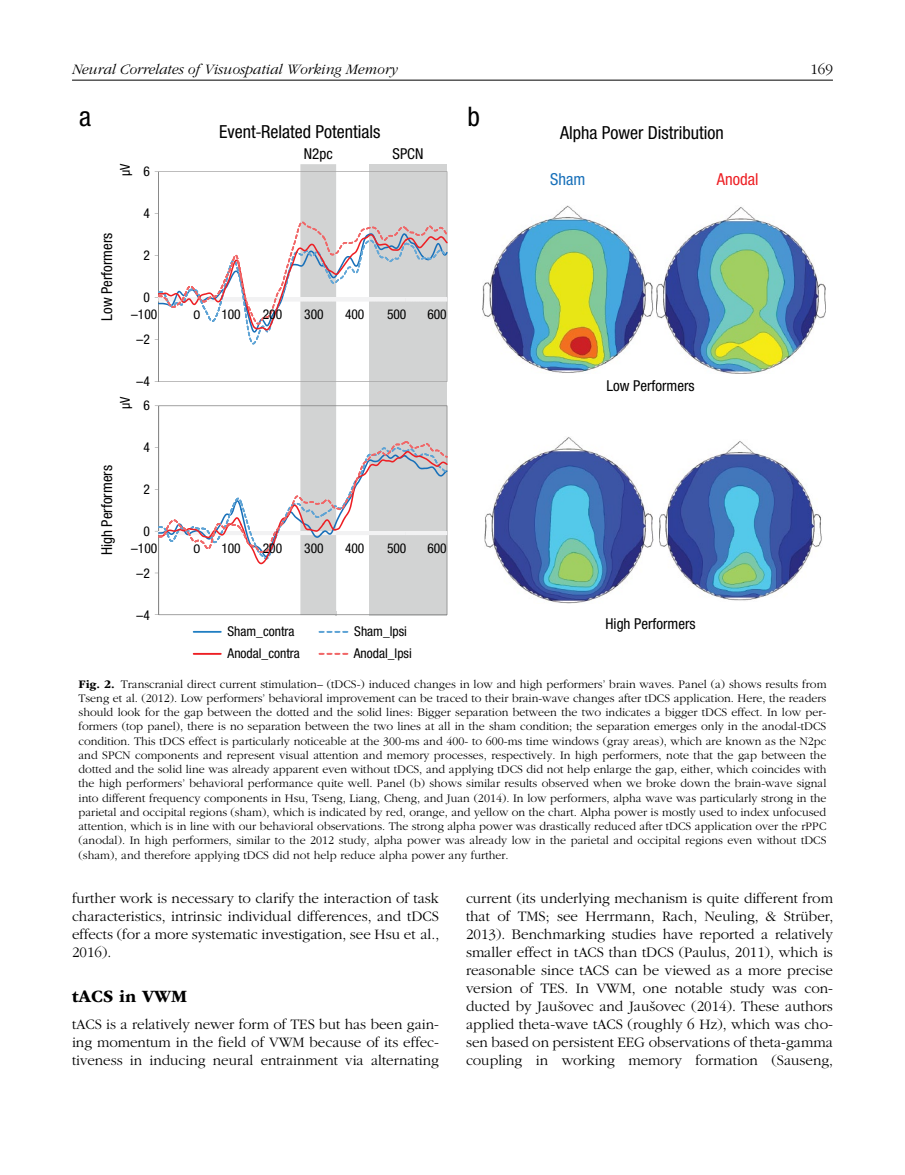
<style>
.page{position:relative;width:905px;height:1175px;background:#fff}
.page>*{position:absolute;margin:0;border:0;box-sizing:border-box;transform-origin:0 0}
.t1{font:condensed 27px "Helvetica Neue LT Std";color:#000}
.t2{font:condensed 18px "Helvetica Neue LT Std";color:#000}
.t3{font:700 18px "ITC Garamond Std";color:#000}
.t4{font:condensed 16.5px "Helvetica Neue LT Std";color:#ed1f24}
.t5{font:condensed 16.5px "Helvetica Neue LT Std";color:#1870b9}
.t6{font:300 15px/18px "ITC Garamond Std";color:#000;text-align:justify}
.t7{font:condensed 15px "Helvetica Neue LT Std";color:#000}
.t8{font:italic 300 15px "ITC Garamond Std";color:#000}
.t9{font:condensed 13.5px/22.2px "Helvetica Neue LT Std";color:#000}
.t10{font:13.5px "Calibri";color:#000}
.t11{font:300 12px/14.2px "ITC Garamond Std";color:#000;text-align:justify}
.s1{font-family:"Myriad Pro";font-stretch:normal}
.s2{font-family:"Calibri";font-stretch:normal}
.s3{font-family:"Helvetica Neue LT Std";font-stretch:condensed}
.s4{font-weight:700}
</style>
<div class="page">
<hr style="left:72px;top:80px;width:760px;height:1px;background:#000">
<img style="left:300px;top:164px;width:36px;height:241px">
<svg style="left:159px;top:405px;width:288px;height:210px"></svg>
<hr style="left:158px;top:406px;width:1px;height:208px;background:#898989">
<svg style="left:155px;top:441px;width:292px;height:123px"></svg>
<img style="left:405px;top:441px;width:42px;height:16px">
<img style="left:482px;top:206px;width:171px;height:167px">
<img style="left:656px;top:207px;width:170px;height:166px">
<img style="left:484px;top:437px;width:169px;height:167px">
<img style="left:659px;top:441px;width:163px;height:160px">
<svg style="left:159px;top:171px;width:288px;height:211px"></svg>
<hr style="left:158px;top:172px;width:1px;height:209px;background:#898989">
<svg style="left:155px;top:221px;width:293px;height:123px"></svg>
<img style="left:405px;top:226px;width:42px;height:10px">
<svg style="left:193px;top:653px;width:29px;height:1px"></svg>
<svg style="left:193px;top:631px;width:29px;height:1px"></svg>
<svg style="left:318px;top:631px;width:30px;height:2px"></svg>
<svg style="left:318px;top:653px;width:30px;height:1px"></svg>
<p class="t8" style="left:72px;top:61px;width:327px">Neural Correlates of Visuospatial Working Memory</p>
<p class="t6" style="left:810px;top:60px;width:24px">169</p>
<h1 class="t1" style="left:79px;top:101px;width:13px">a</h1>
<p class="t9" style="left:114px;top:176px;width:14px;rotate:-90deg">μV</p>
<p class="t9" style="left:143px;top:160px;width:8px">6</p>
<p class="t9" style="left:143px;top:202px;width:8px">4</p>
<h1 class="t1" style="left:467px;top:101px;width:14px">b</h1>
<h2 class="t2" style="left:219px;top:121px;width:163px">Event<span class="s1">‐</span>Related Potentials</h2>
<h2 class="t2" style="left:560px;top:122px;width:165px">Alpha Power Distribution</h2>
<p class="t7" style="left:304px;top:145px;width:30px">N2pc</p>
<p class="t7" style="left:392px;top:145px;width:32px">SPCN</p>
<h3 class="t5" style="left:550px;top:170px;width:37px">Sham</h3>
<h3 class="t4" style="left:717px;top:170px;width:43px">Anodal</h3>
<p class="t7" style="left:98px;top:320px;width:89px;rotate:-90deg">Low Performers</p>
<p class="t9" style="left:143px;top:244px;width:8px">2</p>
<p class="t9" style="left:143px;top:286px;width:8px">0</p>
<p class="t9" style="left:131px;top:303px;width:28px"><span class="s2">–</span>100</p>
<p class="t10" style="left:193px;top:306px;width:8px">0</p>
<p class="t9" style="left:221px;top:303px;width:21px">100</p>
<p class="t9" style="left:263px;top:303px;width:21px">200</p>
<p class="t9" style="left:304px;top:303px;width:21px">300</p>
<p class="t9" style="left:345px;top:303px;width:21px">400</p>
<p class="t9" style="left:387px;top:303px;width:21px">500</p>
<p class="t9" style="left:427px;top:303px;width:21px">600</p>
<p class="t10" style="left:137px;top:331px;width:15px">–<span class="s3">2</span></p>
<p class="t10" style="left:137px;top:373px;width:15px">–<span class="s3">4</span></p>
<p class="t9" style="left:114px;top:409px;width:14px;rotate:-90deg">μV</p>
<p class="t9" style="left:143px;top:394px;width:8px">6</p>
<p class="t9" style="left:143px;top:436px;width:8px">4</p>
<p class="t7" style="left:98px;top:555px;width:91px;rotate:-90deg">High Performers</p>
<p class="t9" style="left:143px;top:478px;width:8px">2</p>
<p class="t9" style="left:143px;top:520px;width:8px">0</p>
<p class="t9" style="left:131px;top:537px;width:28px"><span class="s2">–</span>100</p>
<p class="t10" style="left:193px;top:539px;width:8px">0</p>
<p class="t9" style="left:221px;top:537px;width:21px">100</p>
<p class="t9" style="left:263px;top:537px;width:21px">200</p>
<p class="t9" style="left:304px;top:537px;width:21px">300</p>
<p class="t9" style="left:345px;top:537px;width:21px">400</p>
<p class="t9" style="left:387px;top:537px;width:21px">500</p>
<p class="t9" style="left:427px;top:537px;width:21px">600</p>
<p class="t10" style="left:137px;top:565px;width:15px">–<span class="s3">2</span></p>
<p class="t7" style="left:606px;top:377px;width:89px">Low Performers</p>
<p class="t10" style="left:137px;top:607px;width:15px">–<span class="s3">4</span></p>
<p class="t9" style="left:227px;top:620px;width:74px">Sham_contra<br>Anodal_contra</p>
<p class="t9" style="left:354px;top:620px;width:59px">Sham_lpsi<br>Anodal_lpsi</p>
<p class="t7" style="left:605px;top:615px;width:91px">High Performers</p>
<p class="t11" style="left:79px;top:677px;width:749px"><span class="s4">Fig. 2.</span> Transcranial direct current stimulation– (tDCS-) induced changes in low and high performers’ brain waves. Panel (a) shows results from Tseng et al. (2012). Low performers’ behavioral improvement can be traced to their brain-wave changes after tDCS application. Here, the readers should look for the gap between the dotted and the solid lines: Bigger separation between the two indicates a bigger tDCS effect. In low per&shy;formers (top panel), there is no separation between the two lines at all in the sham condition; the separation emerges only in the anodal-tDCS condition. This tDCS effect is particularly noticeable at the 300-ms and 400- to 600-ms time windows (gray areas), which are known as the N2pc and SPCN components and represent visual attention and memory processes, respectively. In high performers, note that the gap between the dotted and the solid line was already apparent even without tDCS, and applying tDCS did not help enlarge the gap, either, which coincides with the high performers’ behavioral performance quite well. Panel (b) shows similar results observed when we broke down the brain-wave signal into different frequency components in Hsu, Tseng, Liang, Cheng, and Juan (2014). In low performers, alpha wave was particularly strong in the parietal and occipital regions (sham), which is indicated by red, orange, and yellow on the chart. Alpha power is mostly used to index unfocused attention, which is in line with our behavioral observations. The strong alpha power was drastically reduced after tDCS application over the rPPC (anodal). In high performers, similar to the 2012 study, alpha power was already low in the parietal and occipital regions even without tDCS (sham), and therefore applying tDCS did not help reduce alpha power any further.</p>
<p class="t6" style="left:72px;top:890px;width:369px">further work is necessary to clarify the interaction of task characteristics, intrinsic individual differences, and tDCS effects (for a more systematic investigation, see Hsu et al., 2016).</p>
<h2 class="t3" style="left:72px;top:986px;width:117px">tACS in VWM</h2>
<p class="t6" style="left:72px;top:1016px;width:368px">tACS is a relatively newer form of TES but has been gain&shy;ing momentum in the field of VWM because of its effec&shy;tiveness in inducing neural entrainment via alternating</p>
<p class="t6" style="left:466px;top:890px;width:369px">current (its underlying mechanism is quite different from that of TMS; see Herrmann, Rach, Neuling, &amp; Strüber, 2013). Benchmarking studies have reported a relatively smaller effect in tACS than tDCS (Paulus, 2011), which is reasonable since tACS can be viewed as a more precise version of TES. In VWM, one notable study was con&shy;ducted by Jaušovec and Jaušovec (2014). These authors applied theta-wave tACS (roughly 6 Hz), which was cho&shy;sen based on persistent EEG observations of theta-gamma coupling in working memory formation (Sauseng,</p>
</div>
